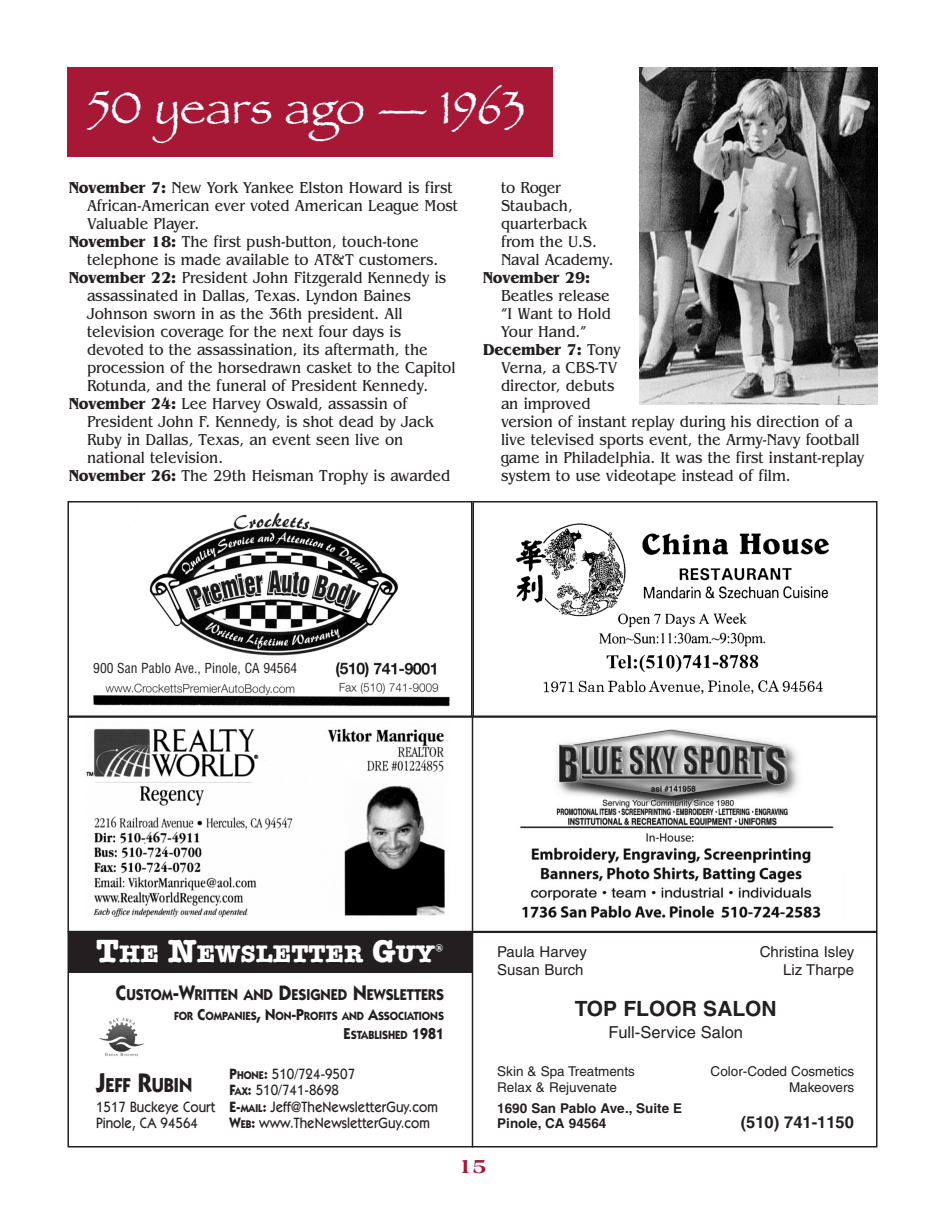
<style>
.page{position:relative;width:945px;height:1215px;background:#fff}
.page>*{position:absolute;margin:0;border:0;box-sizing:border-box;transform-origin:0 0}
.t1{font:48px "Papyrus";color:#fff}
.t2{font:700 24.75px "American Typewriter";color:#fff}
.t3{font:700 21px "Helvetica";color:#231f20}
.t4{font:800 21px "Americana";color:#a61836}
.t5{font:700 20.25px "Itc Kabel";color:#231f20;scale:.9 1}
.t6{font:16.5px/18px "Benguiat";color:#231f20;scale:.9 1}
.t7{font:700 16.5px "Benguiat";color:#231f20;scale:.9 1}
.t8{font:16.5px "Helvetica";color:#231f20}
.t9{font:700 16.5px "Helvetica";color:#231f20}
.t10{font:700 15.75px "Itc Kabel";color:#231f20;scale:.9 1}
.t11{font:500 15px/16.5px "Itc Kabel";color:#231f20;scale:.9 1}
.t12{font:15px "Helvetica";color:#231f20}
.t13{font:13.5px "Helvetica";color:#231f20}
.t14{font:700 13.5px/15px "Helvetica";color:#231f20}
.t15{font:condensed 13.5px "Helvetica";color:#231f20}
.t16{font:700 11.85px/19.5px "Itc Kabel";color:#231f20;text-align:right;scale:.9 1}
.s1{font-weight:700}
.s2{font-weight:400}
.s3{font-size:33px}
.s4{font-size:21px}
.s5{font-size:15.9px}
.s6{font-weight:700;font-size:11.25px}
.s7{font-size:27px}
</style>
<div class="page">
<div style="left:68px;top:716px;width:810px;height:216px;border:2px solid #231f20"></div>
<div style="left:68px;top:932px;width:810px;height:216px;border:2px solid #231f20"></div>
<hr style="left:472px;top:932px;width:1px;height:216px;background:#231f20">
<div style="left:68px;top:932px;width:405px;height:42px;background:#231f20"></div>
<img style="left:99px;top:1017px;width:45px;height:40px">
<img style="left:86px;top:728px;width:359px;height:190px">
<img style="left:520px;top:729px;width:314px;height:189px">
<hr style="left:472px;top:715px;width:1px;height:217px;background:#231f20">
<div style="left:68px;top:68px;width:486px;height:90px;background:#a61836"></div>
<img style="left:93px;top:512px;width:357px;height:195px">
<div style="left:92px;top:662px;width:230px;height:19px;background:#fff"></div>
<div style="left:472px;top:501px;width:405px;height:216px;border:2px solid #231f20"></div>
<img style="left:516px;top:523px;width:313px;height:172px">
<div style="left:68px;top:501px;width:404px;height:216px;border:2px solid #231f20"></div>
<img style="left:639px;top:68px;width:239px;height:336px">
<h1 class="t1" style="left:87px;top:78px;width:440px">50 years ago — 1963</h1>
<p class="t6" style="left:69px;top:180px;width:428px"><span class="s1">November 7:</span> New York Yankee Elston Howard is first</p>
<p class="t6" style="left:87px;top:198px;width:414px">African-American ever voted American League Most</p>
<p class="t6" style="left:87px;top:216px;width:126px">Valuable Player.</p>
<p class="t6" style="left:69px;top:234px;width:390px"><span class="s1">November 18:</span> The first push-button, touch-tone</p>
<p class="t6" style="left:87px;top:252px;width:392px">telephone is made available to AT&amp;T customers.</p>
<p class="t6" style="left:69px;top:270px;width:421px"><span class="s1">November 22:</span> President John Fitzgerald Kennedy is</p>
<p class="t6" style="left:87px;top:288px;width:361px">assassinated in Dallas, Texas. Lyndon Baines</p>
<p class="t6" style="left:87px;top:306px;width:352px">Johnson sworn in as the 36th president. All</p>
<p class="t6" style="left:87px;top:324px;width:351px">television coverage for the next four days is</p>
<p class="t6" style="left:87px;top:342px;width:380px">devoted to the assassination, its aftermath, the</p>
<p class="t6" style="left:87px;top:360px;width:411px">procession of the horsedrawn casket to the Capitol</p>
<p class="t6" style="left:87px;top:378px;width:380px">Rotunda, and the funeral of President Kennedy.</p>
<p class="t6" style="left:69px;top:396px;width:377px"><span class="s1">November 24:</span> Lee Harvey Oswald, assassin of</p>
<p class="t6" style="left:87px;top:414px;width:387px">President John F. Kennedy, is shot dead by Jack</p>
<p class="t6" style="left:87px;top:432px;width:353px">Ruby in Dallas, Texas, an event seen live on</p>
<p class="t6" style="left:87px;top:450px;width:153px">national television.</p>
<p class="t6" style="left:69px;top:468px;width:425px"><span class="s1">November 26:</span> The 29th Heisman Trophy is awarded</p>
<p class="t6" style="left:501px;top:180px;width:126px">to Roger<br>Staubach, quarterback from the U.S.<br>Naval Academy.</p>
<p class="t7" style="left:483px;top:271px;width:121px">November 29:</p>
<p class="t6" style="left:501px;top:288px;width:122px">Beatles release</p>
<p class="t6" style="left:501px;top:306px;width:124px">“I Want to Hold</p>
<p class="t6" style="left:501px;top:324px;width:97px">Your Hand.”</p>
<p class="t7" style="left:483px;top:343px;width:155px">December 7: <span class="s2">Tony</span></p>
<p class="t6" style="left:501px;top:360px;width:131px">Verna, a CBS-TV</p>
<p class="t6" style="left:501px;top:378px;width:128px">director, debuts</p>
<p class="t6" style="left:501px;top:396px;width:101px">an improved</p>
<p class="t6" style="left:501px;top:414px;width:392px">version of instant replay during his direction of a</p>
<p class="t6" style="left:501px;top:432px;width:400px">live televised sports event, the Army-Navy football</p>
<p class="t6" style="left:501px;top:450px;width:405px">game in Philadelphia. It was the first instant-replay</p>
<p class="t6" style="left:501px;top:468px;width:323px">system to use videotape instead of film.</p>
<p class="t15" style="left:93px;top:663px;width:205px">900 San Pablo Ave., Pinole, CA 94564</p>
<h2 class="t2" style="left:96px;top:939px;width:349px"><span class="s3">T</span>HE <span class="s3">N</span>EWSLETTER <span class="s3">G</span>UY<sup>®</sup></h2>
<p class="t10" style="left:116px;top:989px;width:366px"><span class="s4">C</span>USTOM<span class="s4">-W</span>RITTEN AND <span class="s4">D</span>ESIGNED <span class="s4">N</span>EWSLETTERS</p>
<p class="t16" style="left:174px;top:1007px;width:301px">FOR <span class="s5">C</span>OMPANIES<span class="s5">, N</span>ON<span class="s5">-P</span>ROFITS AND <span class="s5">A</span>SSOCIATIONS<br><span class="s5">E</span>STABLISHED <span class="s5">1981</span></p>
<p class="t11" style="left:230px;top:1067px;width:233px"><span class="s1">P</span><span class="s6">HONE</span><span class="s1">:</span> 510/724-9507<br><span class="s1">F</span><span class="s6">AX</span><span class="s1">:</span> 510/741-8698<br><span class="s1">E-</span><span class="s6">MAIL</span><span class="s1">:</span> Jeff@TheNewsletterGuy.com<br><span class="s1">W</span><span class="s6">EB</span><span class="s1">:</span> www.TheNewsletterGuy.com</p>
<p class="t5" style="left:96px;top:1078px;width:108px"><span class="s7">J</span>EFF <span class="s7">R</span>UBIN</p>
<p class="t11" style="left:96px;top:1100px;width:134px">1517 Buckeye Court<br>Pinole, CA 94564</p>
<p class="t4" style="left:458px;top:1158px;width:30px">15</p>
<p class="t12" style="left:497px;top:946px;width:91px">Paula Harvey</p>
<p class="t12" style="left:760px;top:946px;width:96px">Christina Isley</p>
<p class="t12" style="left:497px;top:964px;width:88px">Susan Burch</p>
<p class="t12" style="left:783px;top:964px;width:72px">Liz Tharpe</p>
<p class="t3" style="left:575px;top:1000px;width:204px">TOP FLOOR SALON</p>
<p class="t8" style="left:608px;top:1026px;width:136px">Full-Service Salon</p>
<p class="t13" style="left:497px;top:1066px;width:139px">Skin &amp; Spa Treatments</p>
<p class="t13" style="left:711px;top:1066px;width:145px">Color-Coded Cosmetics</p>
<p class="t13" style="left:497px;top:1083px;width:121px">Relax &amp; Rejuvenate</p>
<p class="t13" style="left:789px;top:1083px;width:67px">Makeovers</p>
<p class="t14" style="left:497px;top:1102px;width:187px">1690 San Pablo Ave., Suite E<br>Pinole, CA 94564</p>
<p class="t9" style="left:741px;top:1116px;width:115px">(510) 741-1150</p>
</div>
